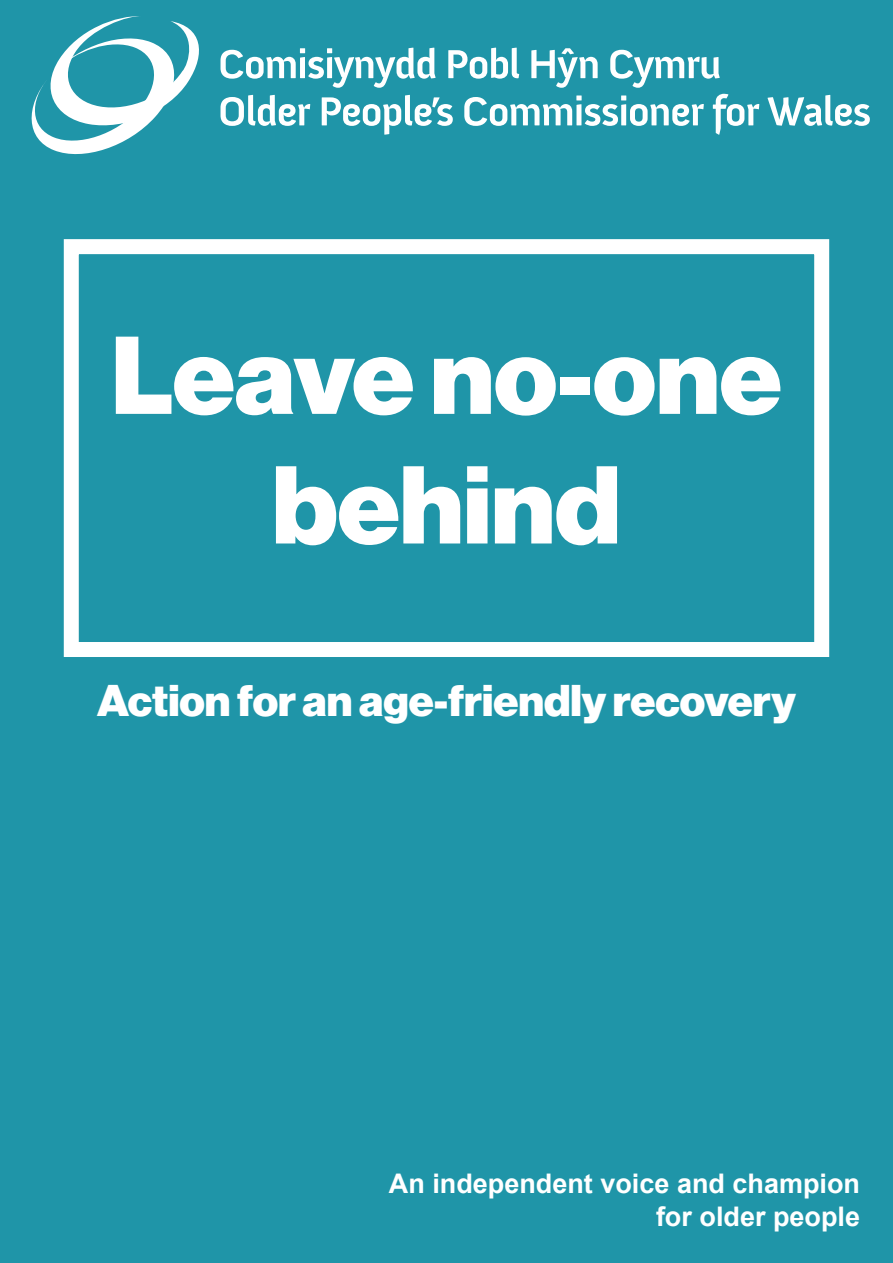
<style>
.page{position:relative;width:893px;height:1263px;background:#1f95a8}
.page>*{position:absolute;margin:0;border:0;box-sizing:border-box;transform-origin:0 0}
.t1{font:108px/129.6px "N Haas Grotesk DS Pro 95 Blk";color:#fff;text-align:center}
.t2{font:43.5px "N Haas Grotesk DS Pro 95 Blk";color:#fff}
.t3{font:700 27px/32.4px "Arial";color:#fff;text-align:right}
</style>
<div class="page">
<svg style="left:220px;top:95px;width:90px;height:31px"></svg>
<svg style="left:322px;top:95px;width:131px;height:40px"></svg>
<svg style="left:464px;top:95px;width:240px;height:31px"></svg>
<svg style="left:713px;top:94px;width:46px;height:41px"></svg>
<svg style="left:767px;top:95px;width:103px;height:31px"></svg>
<svg style="left:220px;top:48px;width:216px;height:40px"></svg>
<svg style="left:448px;top:48px;width:71px;height:31px"></svg>
<svg style="left:531px;top:48px;width:67px;height:40px"></svg>
<svg style="left:610px;top:50px;width:110px;height:38px"></svg>
<svg style="left:32px;top:16px;width:167px;height:138px"></svg>
<div style="left:64px;top:239px;width:765px;height:418px;border:15px solid #fff"></div>
<p class="t1" style="left:111px;top:312px;width:672px">Leave no-one behind</p>
<p class="t2" style="left:97px;top:675px;width:700px">Action for an age-friendly recovery</p>
<p class="t3" style="left:389px;top:1168px;width:473px">An independent voice and champion for older people</p>
</div>
